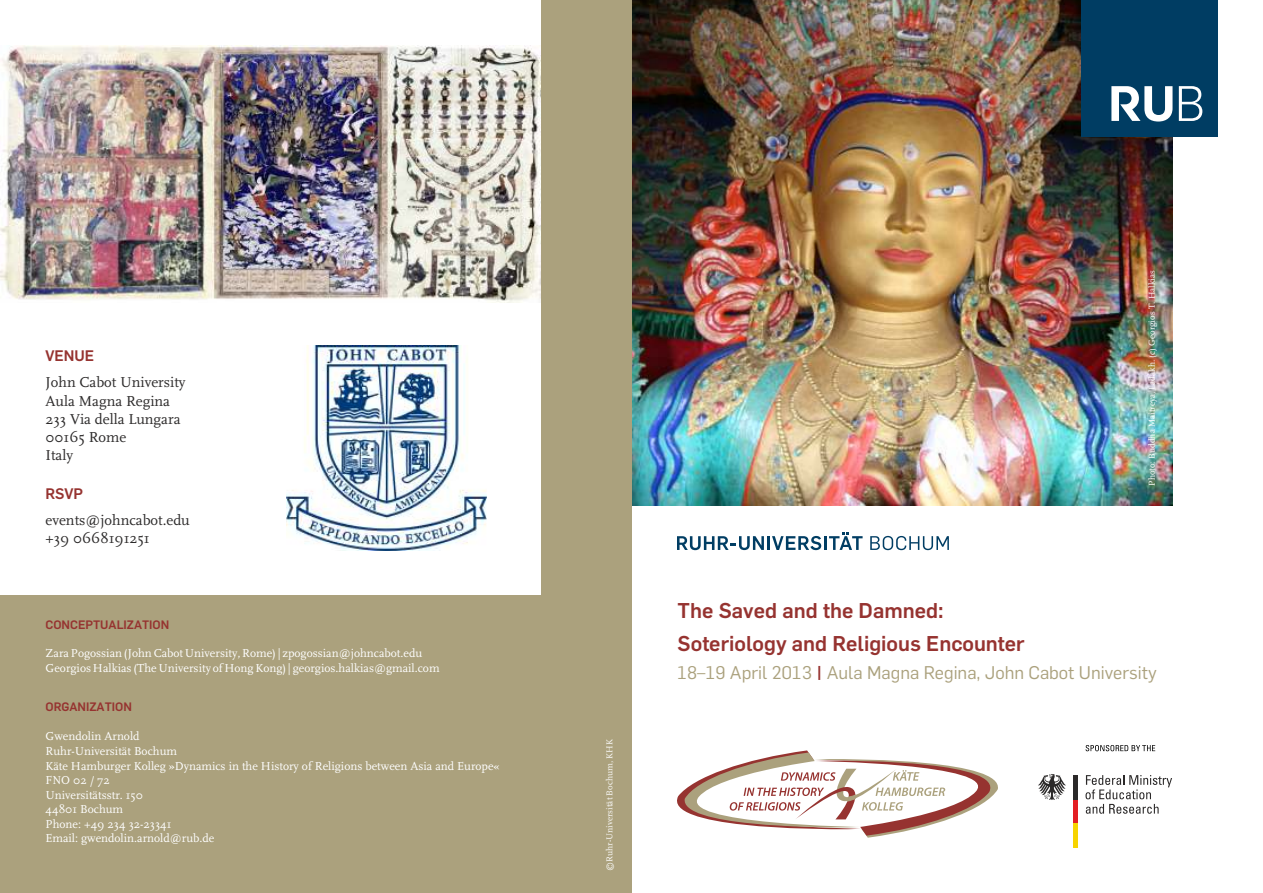
<style>
.page{position:relative;width:1263px;height:893px;background:#fff}
.page>*{position:absolute;margin:0;border:0;box-sizing:border-box;transform-origin:0 0}
.t1{font:700 21px/32.5px "Rub Flama";color:#963330}
.t2{font:18px "Rub Flama";color:#aba17d}
.t3{font:15px/18.1px "RUB Scala MZ";color:#2b2929}
.t4{font:700 15px "Rub Flama";color:#963330}
.t5{font:12px/14.5px "RUB Scala MZ";color:#fff}
.t6{font:700 12px "Rub Flama";color:#963330}
.t7{font:9px "RUB Scala MZ";color:#fff}
.t8{font:9px "RUB Scala MZ";color:#fcfcfc}
.s1{font-weight:700;color:#963330}
</style>
<div class="page">
<img style="left:0;top:45px;width:541px;height:258px">
<img style="left:631px;top:0;width:541px;height:505px">
<div style="left:541px;top:0;width:90px;height:893px;background:#aba17d"></div>
<div style="left:0;top:596px;width:618px;height:297px;background:#aba17d"></div>
<div style="left:1081px;top:0;width:136px;height:136px;background:#003d63"></div>
<svg style="left:1179px;top:86px;width:23px;height:35px"></svg>
<svg style="left:1111px;top:86px;width:61px;height:36px"></svg>
<svg style="left:870px;top:536px;width:79px;height:14px"></svg>
<svg style="left:772px;top:532px;width:90px;height:18px"></svg>
<hr style="left:767px;top:536px;width:3px;height:14px;background:#003d63">
<svg style="left:677px;top:536px;width:87px;height:14px"></svg>
<hr style="left:1073px;top:799px;width:4px;height:24px;background:#e31f24">
<hr style="left:1073px;top:823px;width:4px;height:24px;background:#f7d400">
<hr style="left:1073px;top:775px;width:4px;height:24px;background:#2b2929">
<svg style="left:1038px;top:774px;width:28px;height:26px"></svg>
<svg style="left:1085px;top:775px;width:87px;height:39px"></svg>
<svg style="left:1085px;top:745px;width:70px;height:6px"></svg>
<svg style="left:677px;top:750px;width:321px;height:88px"></svg>
<img style="left:287px;top:345px;width:199px;height:205px">
<p class="t4" style="left:45px;top:347px;width:50px">VENUE</p>
<p class="t3" style="left:45px;top:375px;width:142px">John Cabot University<br>Aula Magna Regina<br>233 Via della Lungara<br>00165 Rome<br>Italy</p>
<p class="t4" style="left:45px;top:484px;width:39px">RSVP</p>
<p class="t3" style="left:45px;top:512px;width:146px">events@johncabot.edu +39 0668191251</p>
<p class="t6" style="left:45px;top:617px;width:125px">CONCEPTUALIZATION</p>
<p class="t5" style="left:45px;top:647px;width:396px">Zara Pogossian (John Cabot University, Rome) | zpogossian@johncabot.edu<br>Georgios Halkias (The University of Hong Kong) | georgios.halkias@gmail.com</p>
<p class="t6" style="left:45px;top:700px;width:88px">ORGANIZATION</p>
<p class="t5" style="left:45px;top:730px;width:456px">Gwendolin Arnold<br>Ruhr-Universität Bochum<br>Käte Hamburger Kolleg »Dynamics in the History of Religions between Asia and Europe«<br>FNO 02 / 72<br>Universitätsstr. 150<br>44801 Bochum<br>Phone: +49 234 32-23341<br>Email: gwendolin.arnold@rub.de</p>
<p class="t8" style="left:606px;top:871px;width:133px;rotate:-90deg">©Ruhr-Universität Bochum, KHK</p>
<h1 class="t1" style="left:678px;top:595px;width:349px">The Saved and the Damned:<br>Soteriology and Religious Encounter</h1>
<p class="t7" style="left:1148px;top:486px;width:217px;rotate:-90deg">Photo: Buddha Maitreya, Ladakh. (c) Georgios T. Halkias</p>
<h2 class="t2" style="left:677px;top:662px;width:481px">18–19 April 2013 <span class="s1">|</span> Aula Magna Regina, John Cabot University</h2>
</div>
